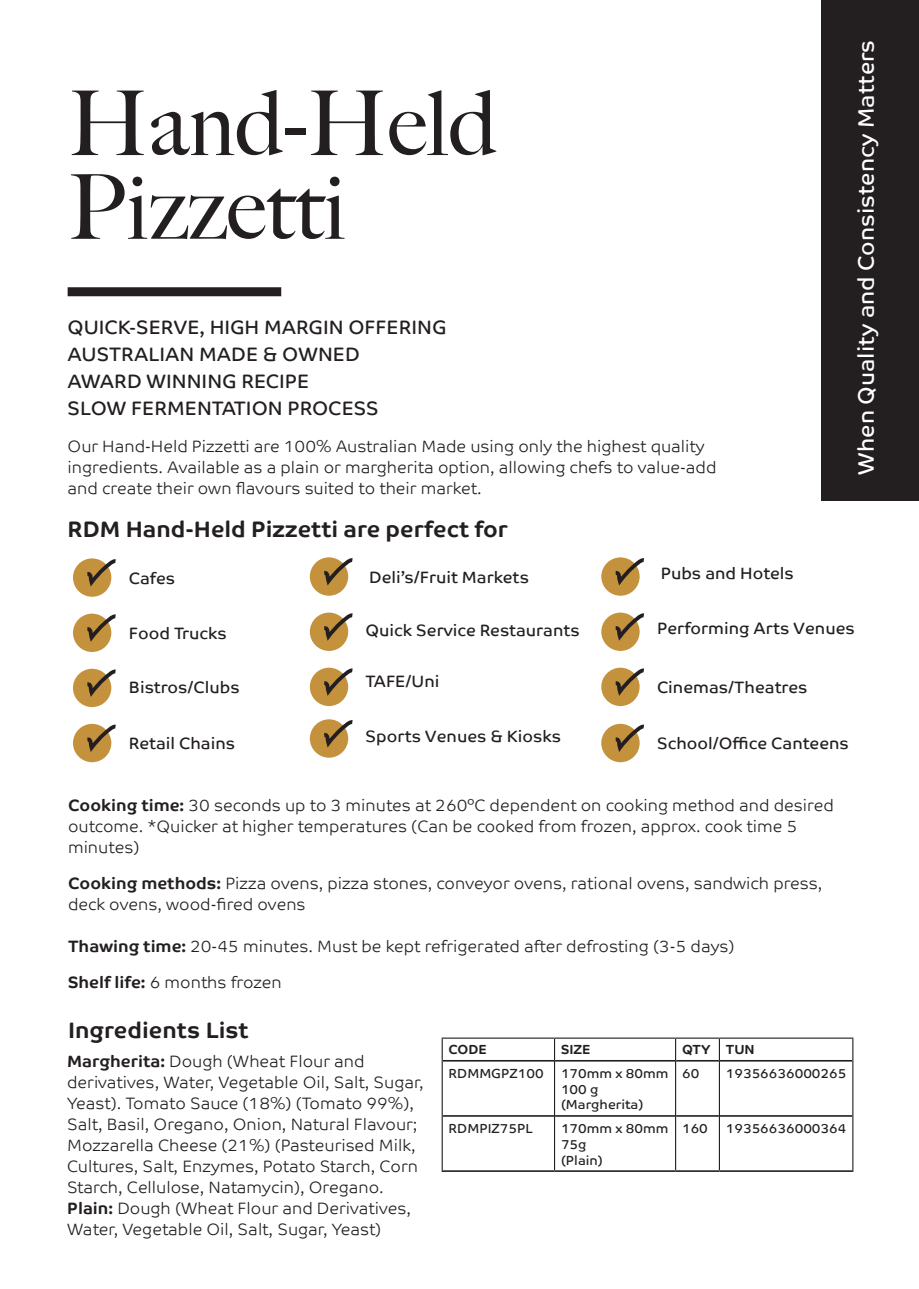
<style>
.page{position:relative;width:919px;height:1289px;background:#fff}
.page>*{position:absolute;margin:0;border:0;box-sizing:border-box;transform-origin:0 0}
.t1{font:500 89.55px "Big Caslon";color:#231f20}
.t2{font:700 22.5px "Co Text";color:#231f20}
.t3{font:22.5px "Co Text Corp";color:#fff}
.t4{font:19.5px "Co Text";color:#231f20}
.t5{font:300 16.5px/21px "Co Text";color:#231f20}
.t6{font:16.5px "Co Text Corp";color:#231f20}
.t7{font:13.2px "Co Text";color:#231f20}
.t8{font:700 13.2px "Co Text";color:#231f20}
.s1{font-weight:700}
</style>
<div class="page">
<div style="left:821px;top:0;width:97px;height:501px;background:#231f20"></div>
<div style="left:68px;top:287px;width:213px;height:9px;background:#231f20"></div>
<svg style="left:308px;top:555px;width:42px;height:42px"></svg>
<div style="left:306px;top:553px;width:46px;height:46px;border:4px solid #fff;border-radius:50%"></div>
<svg style="left:599px;top:555px;width:42px;height:42px"></svg>
<div style="left:597px;top:553px;width:46px;height:46px;border:4px solid #fff;border-radius:50%"></div>
<svg style="left:71px;top:556px;width:42px;height:42px"></svg>
<div style="left:69px;top:554px;width:46px;height:46px;border:4px solid #fff;border-radius:50%"></div>
<svg style="left:308px;top:610px;width:42px;height:43px"></svg>
<div style="left:306px;top:608px;width:46px;height:46px;border:4px solid #fff;border-radius:50%"></div>
<svg style="left:308px;top:717px;width:42px;height:42px"></svg>
<div style="left:306px;top:715px;width:46px;height:46px;border:4px solid #fff;border-radius:50%"></div>
<svg style="left:599px;top:610px;width:42px;height:43px"></svg>
<div style="left:597px;top:608px;width:46px;height:46px;border:4px solid #fff;border-radius:50%"></div>
<svg style="left:71px;top:611px;width:42px;height:43px"></svg>
<div style="left:69px;top:609px;width:46px;height:47px;border:4px solid #fff;border-radius:50%"></div>
<svg style="left:308px;top:665px;width:42px;height:43px"></svg>
<div style="left:306px;top:664px;width:46px;height:46px;border:4px solid #fff;border-radius:50%"></div>
<svg style="left:599px;top:665px;width:42px;height:43px"></svg>
<div style="left:597px;top:664px;width:46px;height:46px;border:4px solid #fff;border-radius:50%"></div>
<svg style="left:599px;top:722px;width:42px;height:42px"></svg>
<div style="left:597px;top:720px;width:46px;height:46px;border:4px solid #fff;border-radius:50%"></div>
<svg style="left:71px;top:666px;width:42px;height:43px"></svg>
<div style="left:69px;top:665px;width:46px;height:46px;border:4px solid #fff;border-radius:50%"></div>
<svg style="left:71px;top:722px;width:42px;height:42px"></svg>
<div style="left:69px;top:720px;width:46px;height:46px;border:4px solid #fff;border-radius:50%"></div>
<svg style="left:320px;top:557px;width:33px;height:31px"></svg>
<svg style="left:611px;top:557px;width:33px;height:31px"></svg>
<svg style="left:83px;top:558px;width:33px;height:31px"></svg>
<svg style="left:320px;top:612px;width:33px;height:31px"></svg>
<svg style="left:320px;top:719px;width:33px;height:31px"></svg>
<svg style="left:611px;top:612px;width:33px;height:31px"></svg>
<svg style="left:83px;top:613px;width:33px;height:31px"></svg>
<svg style="left:320px;top:667px;width:33px;height:31px"></svg>
<svg style="left:611px;top:667px;width:33px;height:31px"></svg>
<svg style="left:611px;top:724px;width:33px;height:30px"></svg>
<svg style="left:83px;top:668px;width:33px;height:31px"></svg>
<svg style="left:83px;top:724px;width:33px;height:30px"></svg>
<hr style="left:442px;top:1059px;width:112px;height:2px;background:#231f20">
<hr style="left:555px;top:1059px;width:120px;height:2px;background:#231f20">
<hr style="left:676px;top:1059px;width:42px;height:2px;background:#231f20">
<hr style="left:720px;top:1059px;width:132px;height:2px;background:#231f20">
<hr style="left:442px;top:1115px;width:112px;height:1px;background:#231f20">
<hr style="left:555px;top:1115px;width:120px;height:1px;background:#231f20">
<hr style="left:676px;top:1115px;width:42px;height:1px;background:#231f20">
<hr style="left:720px;top:1115px;width:132px;height:1px;background:#231f20">
<hr style="left:441px;top:1170px;width:113px;height:1px;background:#231f20">
<hr style="left:554px;top:1170px;width:121px;height:1px;background:#231f20">
<hr style="left:675px;top:1170px;width:44px;height:1px;background:#231f20">
<hr style="left:719px;top:1170px;width:134px;height:1px;background:#231f20">
<hr style="left:441px;top:1037px;width:113px;height:1px;background:#231f20">
<svg style="left:441px;top:1038px;width:1px;height:22px"></svg>
<hr style="left:441px;top:1060px;width:1px;height:55px;background:#231f20">
<hr style="left:441px;top:1115px;width:1px;height:55px;background:#231f20">
<hr style="left:554px;top:1037px;width:121px;height:1px;background:#231f20">
<svg style="left:554px;top:1038px;width:1px;height:22px"></svg>
<hr style="left:554px;top:1060px;width:1px;height:55px;background:#231f20">
<hr style="left:554px;top:1115px;width:1px;height:55px;background:#231f20">
<hr style="left:675px;top:1037px;width:44px;height:1px;background:#231f20">
<svg style="left:675px;top:1038px;width:1px;height:22px"></svg>
<hr style="left:675px;top:1060px;width:1px;height:55px;background:#231f20">
<hr style="left:675px;top:1115px;width:1px;height:55px;background:#231f20">
<hr style="left:719px;top:1037px;width:134px;height:1px;background:#231f20">
<hr style="left:718px;top:1038px;width:2px;height:22px;background:#231f20">
<svg style="left:852px;top:1038px;width:1px;height:22px"></svg>
<hr style="left:718px;top:1060px;width:2px;height:55px;background:#231f20">
<hr style="left:852px;top:1060px;width:1px;height:55px;background:#231f20">
<hr style="left:718px;top:1115px;width:2px;height:55px;background:#231f20">
<hr style="left:852px;top:1115px;width:1px;height:55px;background:#231f20">
<p class="t1" style="left:68px;top:50px;width:431px">Hand-Held</p>
<p class="t1" style="left:68px;top:134px;width:280px">Pizzetti</p>
<p class="t4" style="left:68px;top:316px;width:380px">QUICK-SERVE, HIGH MARGIN OFFERING</p>
<p class="t4" style="left:68px;top:343px;width:294px">AUSTRALIAN MADE &amp; OWNED</p>
<p class="t4" style="left:68px;top:370px;width:243px">AWARD WINNING RECIPE</p>
<p class="t4" style="left:68px;top:397px;width:312px">SLOW FERMENTATION PROCESS</p>
<p class="t5" style="left:68px;top:435px;width:650px">Our Hand-Held Pizzetti are 100% Australian Made using only the highest quality ingredients. Available as a plain or margherita option, allowing chefs to value-add and create their own flavours suited to their market.</p>
<p class="t2" style="left:68px;top:516px;width:441px">RDM Hand-Held Pizzetti are perfect for</p>
<p class="t6" style="left:129px;top:568px;width:48px">Cafes</p>
<p class="t6" style="left:369px;top:567px;width:161px">Deli’s/Fruit Markets</p>
<p class="t6" style="left:660px;top:563px;width:135px">Pubs and Hotels</p>
<p class="t3" style="left:852px;top:474px;width:436px;rotate:-90deg">When Quality and Consistency Matters</p>
<p class="t6" style="left:129px;top:623px;width:99px">Food Trucks</p>
<p class="t6" style="left:365px;top:620px;width:216px">Quick Service Restaurants</p>
<p class="t6" style="left:657px;top:619px;width:199px">Performing Arts Venues</p>
<p class="t6" style="left:129px;top:677px;width:112px">Bistros/Clubs</p>
<p class="t6" style="left:365px;top:671px;width:75px">TAFE/Uni</p>
<p class="t6" style="left:657px;top:677px;width:152px">Cinemas/Theatres</p>
<p class="t6" style="left:129px;top:733px;width:108px">Retail Chains</p>
<p class="t6" style="left:365px;top:726px;width:197px">Sports Venues &amp; Kiosks</p>
<p class="t6" style="left:657px;top:733px;width:193px">School/Office Canteens</p>
<p class="t5" style="left:68px;top:794px;width:767px"><span class="s1">Cooking time:</span> 30 seconds up to 3 minutes at 260°C dependent on cooking method and desired outcome. *Quicker at higher temperatures (Can be cooked from frozen, approx. cook time 5 minutes)</p>
<p class="t5" style="left:68px;top:872px;width:756px"><span class="s1">Cooking methods:</span> Pizza ovens, pizza stones, conveyor ovens, rational ovens, sandwich press, deck ovens, wood-fired ovens</p>
<p class="t5" style="left:68px;top:935px;width:668px"><span class="s1">Thawing time:</span> 20-45 minutes. Must be kept refrigerated after defrosting (3-5 days)</p>
<p class="t5" style="left:68px;top:971px;width:215px"><span class="s1">Shelf life:</span> 6 months frozen</p>
<p class="t2" style="left:68px;top:1016px;width:182px">Ingredients List</p>
<p class="t5" style="left:67px;top:1050px;width:358px"><span class="s1">Margherita:</span> Dough (Wheat Flour and derivatives, Water, Vegetable Oil, Salt, Sugar, Yeast). Tomato Sauce (18%) (Tomato 99%), Salt, Basil, Oregano, Onion, Natural Flavour; Mozzarella Cheese (21%) (Pasteurised Milk, Cultures, Salt, Enzymes, Potato Starch, Corn Starch, Cellulose, Natamycin), Oregano.</p>
<p class="t5" style="left:67px;top:1197px;width:345px"><span class="s1">Plain:</span> Dough (Wheat Flour and Derivatives,<br>Water, Vegetable Oil, Salt, Sugar, Yeast)</p>
<p class="t8" style="left:448px;top:1042px;width:40px">CODE</p>
<p class="t8" style="left:561px;top:1042px;width:31px">SIZE</p>
<p class="t8" style="left:682px;top:1042px;width:30px">QTY</p>
<p class="t8" style="left:725px;top:1042px;width:30px">TUN</p>
<p class="t7" style="left:448px;top:1065px;width:96px">RDMMGPZ100</p>
<p class="t7" style="left:561px;top:1065px;width:109px">170mm x 80mm</p>
<p class="t7" style="left:561px;top:1081px;width:39px">100 g</p>
<p class="t7" style="left:561px;top:1097px;width:84px">(Margherita)</p>
<p class="t7" style="left:682px;top:1065px;width:19px">60</p>
<p class="t7" style="left:725px;top:1065px;width:122px">19356636000265</p>
<p class="t7" style="left:448px;top:1120px;width:86px">RDMPIZ75PL</p>
<p class="t7" style="left:561px;top:1120px;width:109px">170mm x 80mm</p>
<p class="t7" style="left:561px;top:1136px;width:27px">75g</p>
<p class="t7" style="left:561px;top:1152px;width:43px">(Plain)</p>
<p class="t7" style="left:682px;top:1120px;width:27px">160</p>
<p class="t7" style="left:725px;top:1120px;width:122px">19356636000364</p>
</div>
